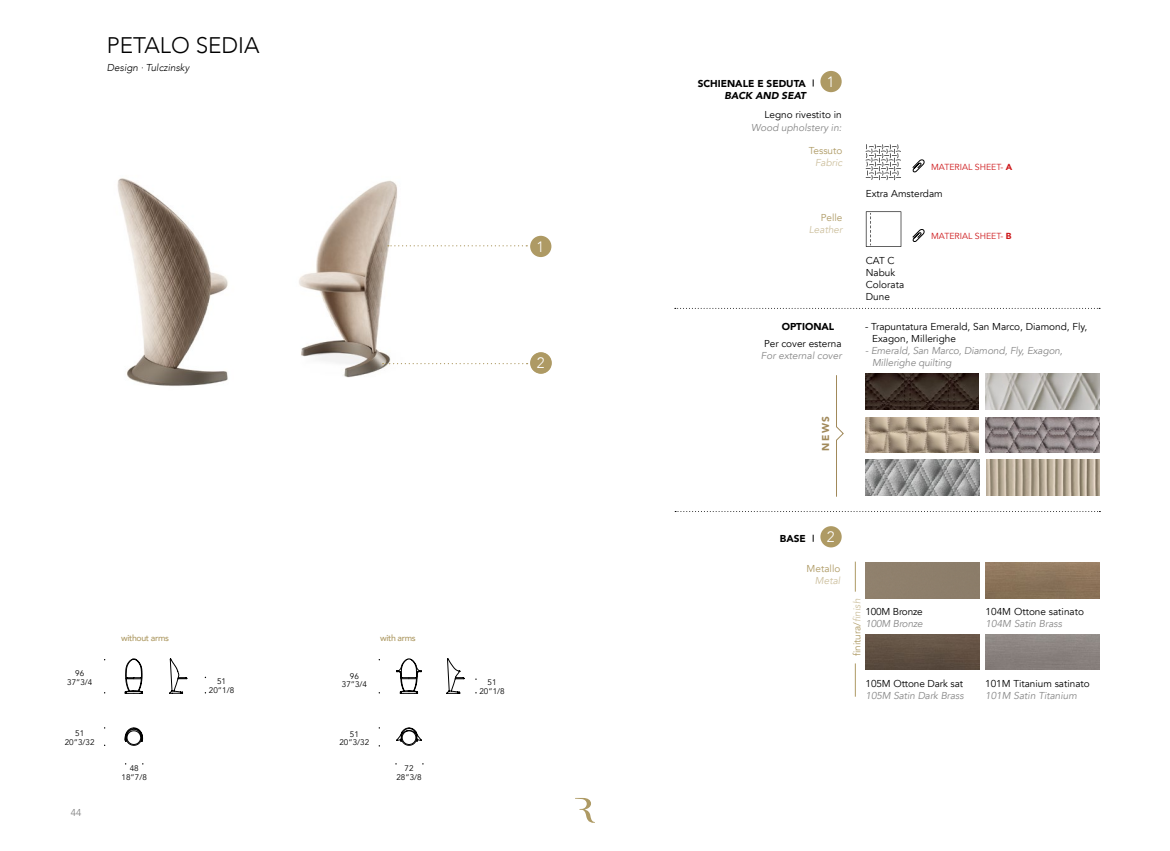
<style>
.page{position:relative;width:1170px;height:851px;background:#fff}
.page>*{position:absolute;margin:0;border:0;box-sizing:border-box;transform-origin:0 0}
.t1{font:300 22.5px "Avenir";color:#000}
.t2{font:300 15px "Avenir";color:#fff}
.t3{font:10px/12px "Avenir";color:#000}
.t4{font:italic 10px/12px "Avenir";letter-spacing:-.01em;color:#878787}
.t5{font:10px "Avenir";color:#ae9a64}
.t6{font:900 10px "Avenir";color:#000}
.t7{font:italic 10px "Avenir";color:#cdc09e}
.t8{font:italic 300 10px "Avenir";color:#000}
.t9{font:italic 900 10px "Avenir";color:#000}
.t10{font:10px "Avenir";letter-spacing:-.02em;color:#000}
.t11{font:900 10px "Avenir";color:#a1895a}
.t12{font:300 10px "Avenir";color:#797979}
.t13{font:8.75px "Avenir";color:#cd171a}
.t14{font:500 8.75px "Avenir";letter-spacing:-.04em;color:#ae9a64}
.t15{font:8.12px/8.8px "Avenir";color:#000;text-align:center}
.s1{font-weight:900}
.s2{font-style:italic;color:#cdc09e}
</style>
<div class="page">
<svg style="left:865px;top:211px;width:36px;height:36px"></svg>
<svg style="left:865px;top:144px;width:36px;height:36px"></svg>
<div style="left:820px;top:526px;width:21px;height:21px;background:#ae9a64;border-radius:50%"></div>
<svg style="left:675px;top:511px;width:425px;height:1px"></svg>
<svg style="left:125px;top:658px;width:18px;height:35px"></svg>
<svg style="left:125px;top:727px;width:18px;height:18px"></svg>
<svg style="left:169px;top:658px;width:18px;height:35px"></svg>
<div style="left:820px;top:71px;width:21px;height:21px;background:#ae9a64;border-radius:50%"></div>
<svg style="left:446px;top:658px;width:18px;height:35px"></svg>
<svg style="left:396px;top:658px;width:25px;height:35px"></svg>
<svg style="left:396px;top:727px;width:25px;height:18px"></svg>
<svg style="left:912px;top:159px;width:13px;height:14px"></svg>
<svg style="left:912px;top:229px;width:13px;height:13px"></svg>
<img style="left:299px;top:180px;width:159px;height:198px">
<img style="left:117px;top:178px;width:111px;height:208px">
<svg style="left:382px;top:363px;width:145px;height:1px"></svg>
<svg style="left:674px;top:308px;width:425px;height:1px"></svg>
<img style="left:865px;top:459px;width:113px;height:36px">
<img style="left:985px;top:373px;width:113px;height:36px">
<img style="left:865px;top:373px;width:113px;height:36px">
<img style="left:865px;top:417px;width:113px;height:35px">
<img style="left:985px;top:417px;width:113px;height:35px">
<div style="left:530px;top:352px;width:21px;height:21px;background:#ae9a64;border-radius:50%"></div>
<div style="left:530px;top:236px;width:21px;height:21px;background:#ae9a64;border-radius:50%"></div>
<svg style="left:388px;top:245px;width:139px;height:1px"></svg>
<svg style="left:836px;top:375px;width:8px;height:122px"></svg>
<img style="left:985px;top:562px;width:113px;height:36px">
<hr style="left:855px;top:663px;width:1px;height:33px;background:#ae9a64">
<hr style="left:855px;top:561px;width:1px;height:30px;background:#ae9a64">
<div style="left:865px;top:562px;width:113px;height:36px;background:#8e7f6b"></div>
<img style="left:865px;top:634px;width:113px;height:35px">
<img style="left:986px;top:459px;width:113px;height:36px">
<svg style="left:575px;top:798px;width:20px;height:25px"></svg>
<h1 class="t1" style="left:107px;top:32px;width:154px">PETALO SEDIA</h1>
<p class="t8" style="left:107px;top:62px;width:84px">Design ∙ Tulczinsky</p>
<h2 class="t2" style="left:536px;top:237px;width:9px">1</h2>
<h2 class="t2" style="left:537px;top:354px;width:9px">2</h2>
<p class="t15" style="left:67px;top:668px;width:27px">96<br>37”3/4</p>
<p class="t15" style="left:65px;top:729px;width:31px">51<br>20”3/32</p>
<p class="t12" style="left:71px;top:806px;width:12px">44</p>
<p class="t14" style="left:121px;top:630px;width:49px">without arms</p>
<p class="t14" style="left:380px;top:630px;width:37px">with arms</p>
<p class="t15" style="left:122px;top:764px;width:27px">48<br>18”7/8</p>
<p class="t15" style="left:209px;top:677px;width:27px">51<br>20”1/8</p>
<p class="t15" style="left:342px;top:671px;width:27px">96<br>37”3/4</p>
<p class="t15" style="left:339px;top:729px;width:31px">51<br>20”3/32</p>
<p class="t15" style="left:396px;top:764px;width:27px">72<br>28”3/8</p>
<p class="t15" style="left:479px;top:677px;width:27px">51<br>20”1/8</p>
<p class="t6" style="left:697px;top:74px;width:110px">SCHIENALE E SEDUTA</p>
<h2 class="t2" style="left:826px;top:73px;width:9px">1</h2>
<p class="t9" style="left:724px;top:87px;width:83px">BACK AND SEAT</p>
<p class="t3" style="left:764px;top:109px;width:79px">Legno rivestito in</p>
<p class="t4" style="left:751px;top:121px;width:92px">Wood upholstery in:</p>
<p class="t5" style="left:808px;top:145px;width:35px">Tessuto</p>
<p class="t7" style="left:815px;top:157px;width:29px">Fabric</p>
<p class="t5" style="left:820px;top:212px;width:23px">Pelle</p>
<p class="t7" style="left:808px;top:224px;width:35px">Leather</p>
<p class="t13" style="left:931px;top:161px;width:82px">MATERIAL SHEET- <span class="s1">A</span></p>
<p class="t3" style="left:865px;top:188px;width:78px">Extra Amsterdam</p>
<p class="t3" style="left:865px;top:255px;width:40px">CAT C<br>Nabuk<br>Colorata<br>Dune</p>
<p class="t13" style="left:931px;top:231px;width:82px">MATERIAL SHEET- <span class="s1">B</span></p>
<p class="t6" style="left:781px;top:317px;width:54px">OPTIONAL</p>
<p class="t3" style="left:872px;top:320px;width:216px;text-indent:-7px">- Trapuntatura Emerald, San Marco, Diamond, Fly,<br>Exagon, Millerighe</p>
<p class="t4" style="left:872px;top:344px;width:192px;text-indent:-7px">- Emerald, San Marco, Diamond, Fly, Exagon,<br>Millerighe quilting</p>
<p class="t3" style="left:764px;top:338px;width:79px">Per cover esterna</p>
<p class="t4" style="left:760px;top:350px;width:82px">For external cover</p>
<p class="t11" style="left:817px;top:451px;width:36px;rotate:-90deg">NEWS</p>
<p class="t6" style="left:780px;top:529px;width:27px">BASE</p>
<h2 class="t2" style="left:826px;top:527px;width:9px">2</h2>
<p class="t5" style="left:806px;top:562px;width:35px">Metallo</p>
<p class="t7" style="left:814px;top:574px;width:27px">Metal</p>
<p class="t5" style="left:850px;top:656px;width:59px;rotate:-90deg">finitura/<span class="s2">finish</span></p>
<p class="t10" style="left:865px;top:605px;width:59px">100M Bronze</p>
<p class="t4" style="left:865px;top:617px;width:59px">100M Bronze</p>
<p class="t3" style="left:865px;top:677px;width:99px">105M Ottone Dark sat</p>
<p class="t4" style="left:865px;top:689px;width:100px">105M Satin Dark Brass</p>
<p class="t3" style="left:985px;top:605px;width:100px">104M Ottone satinato</p>
<p class="t4" style="left:985px;top:617px;width:78px">104M Satin Brass</p>
<p class="t3" style="left:985px;top:677px;width:106px">101M Titanium satinato</p>
<p class="t4" style="left:985px;top:689px;width:93px">101M Satin Titanium</p>
</div>
